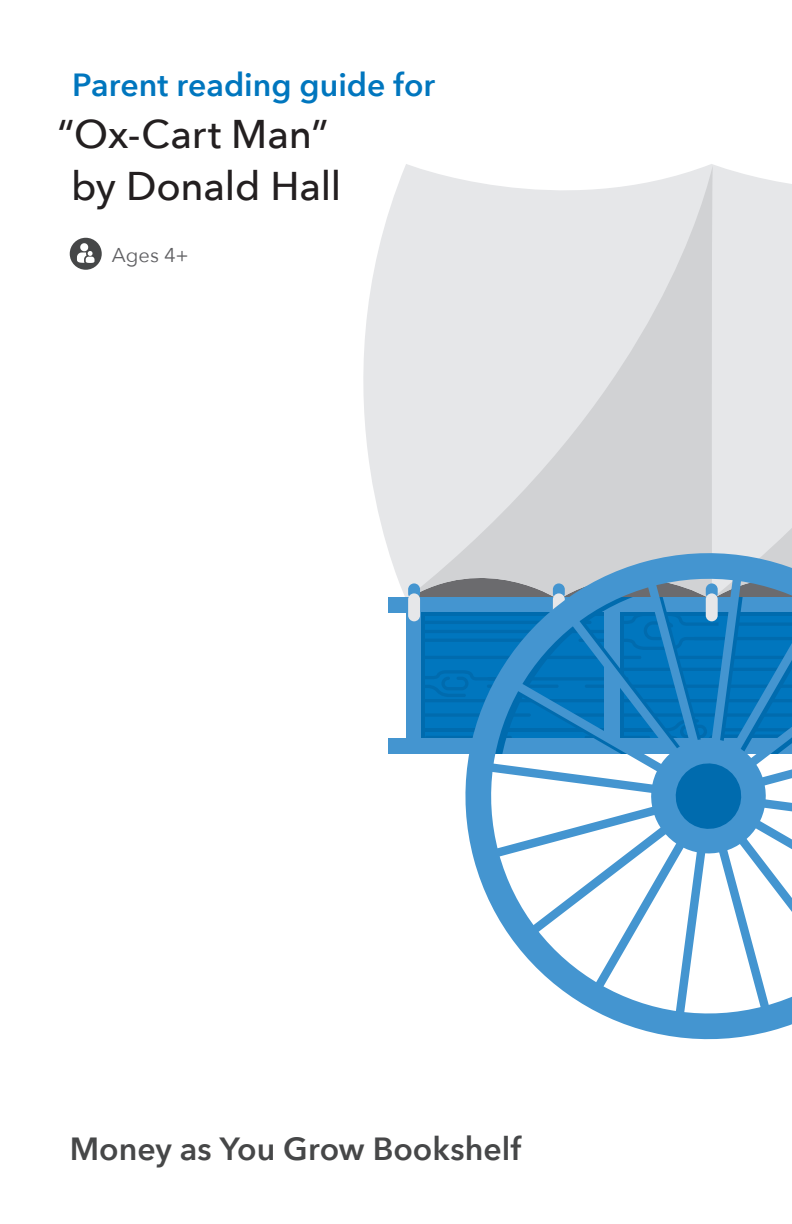
<style>
.page{position:relative;width:792px;height:1224px;background:#fff}
.page>*{position:absolute;margin:0;border:0;box-sizing:border-box;transform-origin:0 0}
.regular{font:500 40px/52px "Avenir Next";letter-spacing:-.005em;color:#231f20;text-align:center}
.regular-2{font:600 32px "Avenir Next";color:#464748}
.regular-3{font:600 32px "Avenir Next";color:#0076be}
.Black__Handout{font:20px "Avenir Next";color:#5f5f62}
</style>
<div class="page">
<div style="left:70px;top:238px;width:32px;height:32px;background:#464748;border-radius:50%"></div>
<svg style="left:77px;top:243px;width:18px;height:20px"></svg>
<svg style="left:363px;top:164px;width:48px;height:433px;fill:#e6e7e9"></svg>
<div style="left:406px;top:166px;width:10px;height:431px;background:#e6e7e9"></div>
<div style="left:388px;top:597px;width:404px;height:16px;background:#4495d0"></div>
<div style="left:388px;top:738px;width:404px;height:15px;background:#4495d0"></div>
<div style="left:406px;top:613px;width:15px;height:132px;background:#4495d0"></div>
<div style="left:408px;top:583px;width:12px;height:16px;background:#4495d0;border-radius:6px"></div>
<div style="left:408px;top:593px;width:12px;height:28px;background:#e6e7e9;border-radius:6px"></div>
<svg style="left:416px;top:166px;width:376px;height:868px"></svg>
<p class="regular-3" style="left:72px;top:57px;width:365px">Parent reading guide for</p>
<p class="regular" style="left:58px;top:107px;width:285px">“Ox-Cart Man” by Donald Hall</p>
<p class="Black__Handout" style="left:112px;top:238px;width:79px">Ages 4+</p>
<p class="regular-2" style="left:70px;top:1121px;width:453px">Money as You Grow Bookshelf</p>
</div>
